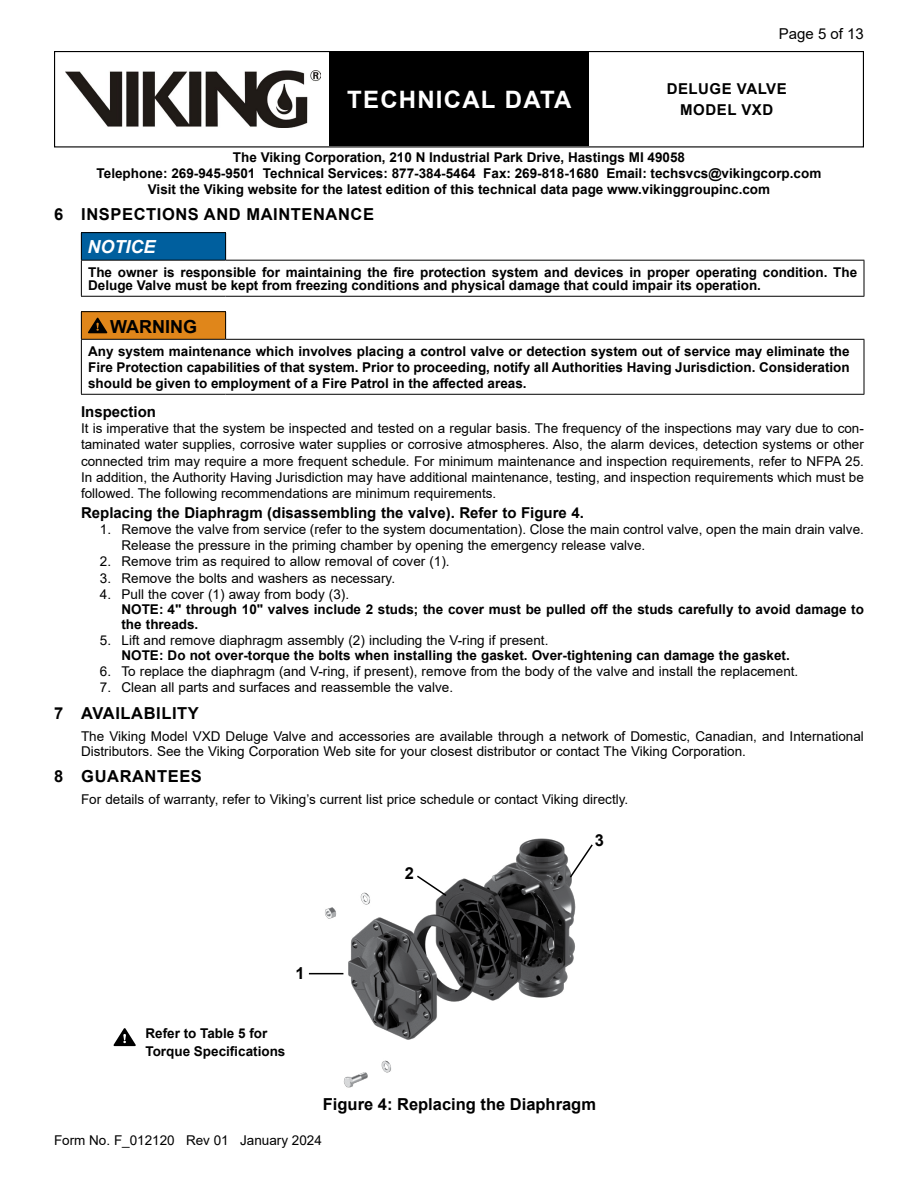
<style>
.page{position:relative;width:918px;height:1188px;background:#fff}
.page>*{position:absolute;margin:0;border:0;box-sizing:border-box;transform-origin:0 0}
.t1{font:700 24px "Arial";letter-spacing:.05em;color:#fff}
.t2{font:700 18px "Arial";color:#000}
.t3{font:italic 700 18px "Arial";color:#fff}
.t4{font:700 16.5px "Arial";letter-spacing:.035em;color:#000}
.t5{font:700 16.5px "Arial";color:#000}
.t6{font:700 15px "Arial";color:#000}
.t7{font:700 15px/21.3px "Arial";letter-spacing:.035em;color:#000;text-align:center}
.t8{font:15px "Arial";color:#000}
.t9{font:13.5px/16.2px "Arial";color:#000}
.t10{font:700 13.5px/16.2px "Arial";color:#000}
</style>
<div class="page">
<div style="left:54px;top:51px;width:810px;height:96px;border:1px solid #000"></div>
<div style="left:329px;top:52px;width:260px;height:94px;background:#000"></div>
<img style="left:65px;top:70px;width:256px;height:57px">
<div style="left:81px;top:233px;width:145px;height:27px;background:#005f9e"></div>
<hr style="left:81px;top:232px;width:145px;height:1px;background:#000">
<svg style="left:81px;top:233px;width:1px;height:27px"></svg>
<svg style="left:225px;top:233px;width:1px;height:27px"></svg>
<hr style="left:81px;top:260px;width:145px;height:1px;background:#000">
<hr style="left:81px;top:261px;width:1px;height:35px;background:#000">
<hr style="left:226px;top:260px;width:638px;height:1px;background:#000">
<hr style="left:864px;top:261px;width:1px;height:35px;background:#000">
<hr style="left:81px;top:296px;width:145px;height:1px;background:#000">
<hr style="left:226px;top:296px;width:638px;height:1px;background:#000">
<div style="left:81px;top:312px;width:145px;height:27px;background:#e0861a"></div>
<hr style="left:81px;top:311px;width:145px;height:1px;background:#000">
<svg style="left:81px;top:312px;width:1px;height:27px"></svg>
<svg style="left:225px;top:312px;width:1px;height:27px"></svg>
<hr style="left:81px;top:339px;width:145px;height:1px;background:#000">
<hr style="left:81px;top:340px;width:1px;height:54px;background:#000">
<hr style="left:226px;top:339px;width:638px;height:1px;background:#000">
<hr style="left:864px;top:340px;width:1px;height:54px;background:#000">
<hr style="left:81px;top:394px;width:145px;height:1px;background:#000">
<hr style="left:226px;top:394px;width:638px;height:1px;background:#000">
<svg style="left:88px;top:318px;width:19px;height:15px"></svg>
<img style="left:308px;top:838px;width:268px;height:250px">
<svg style="left:114px;top:1028px;width:22px;height:18px"></svg>
<hr style="left:309px;top:973px;width:34px;height:1px;background:#000">
<svg style="left:415px;top:874px;width:33px;height:24px"></svg>
<svg style="left:568px;top:843px;width:25px;height:36px"></svg>
<p class="t8" style="left:779px;top:23px;width:87px">Page 5 of 13</p>
<h1 class="t1" style="left:347px;top:83px;width:226px">TECHNICAL DATA</h1>
<p class="t7" style="left:667px;top:78px;width:122px">DELUGE VALVE<br>MODEL VXD</p>
<p class="t10" style="left:97px;top:149px;width:726px;text-align:center">The Viking Corporation, 210 N Industrial Park Drive, Hastings MI 49058<br>Telephone: 269-945-9501 Technical Services: 877-384-5464 Fax: 269-818-1680 Email: techsvcs@vikingcorp.com<br>Visit the Viking website for the latest edition of this technical data page www.vikinggroupinc.com</p>
<p class="t4" style="left:54px;top:202px;width:321px">6 INSPECTIONS AND MAINTENANCE</p>
<h2 class="t3" style="left:87px;top:235px;width:70px">NOTICE</h2>
<p class="t10" style="left:88px;top:265px;width:771px;line-height:13.5px">The owner is responsible for maintaining the fire protection system and devices in proper operating condition. The<br>Deluge Valve must be kept from freezing conditions and physical damage that could impair its operation.</p>
<h2 class="t2" style="left:110px;top:314px;width:88px">WARNING</h2>
<p class="t10" style="left:88px;top:343px;width:763px;text-align:justify">Any system maintenance which involves placing a control valve or detection system out of service may eliminate the Fire Protection capabilities of that system. Prior to proceeding, notify all Authorities Having Jurisdiction. Consideration should be given to employment of a Fire Patrol in the affected areas.</p>
<p class="t6" style="left:81px;top:401px;width:77px">Inspection</p>
<p class="t9" style="left:81px;top:420px;width:784px;text-align:justify">It is imperative that the system be inspected and tested on a regular basis. The frequency of the inspections may vary due to con&shy;taminated water supplies, corrosive water supplies or corrosive atmospheres. Also, the alarm devices, detection systems or other connected trim may require a more frequent schedule. For minimum maintenance and inspection requirements, refer to NFPA 25.<br>In addition, the Authority Having Jurisdiction may have additional maintenance, testing, and inspection requirements which must be followed. The following recommendations are minimum requirements.</p>
<p class="t6" style="left:81px;top:502px;width:505px">Replacing the Diaphragm (disassembling the valve). Refer to Figure 4.</p>
<p class="t9" style="left:122px;top:521px;width:744px;text-indent:-22px">1. Remove the valve from service (refer to the system documentation). Close the main control valve, open the main drain valve.<br>Release the pressure in the priming chamber by opening the emergency release valve.</p>
<p class="t9" style="left:100px;top:553px;width:351px">2. Remove trim as required to allow removal of cover (1).</p>
<p class="t9" style="left:100px;top:570px;width:297px">3. Remove the bolts and washers as necessary.</p>
<p class="t9" style="left:100px;top:586px;width:251px">4. Pull the cover (1) away from body (3).</p>
<p class="t10" style="left:122px;top:602px;width:744px;line-height:15px">NOTE: 4" through 10" valves include 2 studs; the cover must be pulled off the studs carefully to avoid damage to the threads.</p>
<p class="t9" style="left:100px;top:632px;width:450px">5. Lift and remove diaphragm assembly (2) including the V-ring if present.</p>
<p class="t10" style="left:122px;top:647px;width:670px">NOTE: Do not over-torque the bolts when installing the gasket. Over-tightening can damage the gasket.</p>
<p class="t9" style="left:100px;top:663px;width:700px">6. To replace the diaphragm (and V-ring, if present), remove from the body of the valve and install the replacement.</p>
<p class="t9" style="left:100px;top:679px;width:355px">7. Clean all parts and surfaces and reassemble the valve.</p>
<p class="t4" style="left:54px;top:701px;width:146px">7 AVAILABILITY</p>
<p class="t9" style="left:81px;top:728px;width:784px;line-height:15px">The Viking Model VXD Deluge Valve and accessories are available through a network of Domestic, Canadian, and International<br>Distributors. See the Viking Corporation Web site for your closest distributor or contact The Viking Corporation.</p>
<p class="t4" style="left:54px;top:765px;width:149px">8 GUARANTEES</p>
<p class="t9" style="left:81px;top:791px;width:549px">For details of warranty, refer to Viking’s current list price schedule or contact Viking directly.</p>
<p class="t4" style="left:405px;top:862px;width:11px">2</p>
<p class="t4" style="left:595px;top:828px;width:11px">3</p>
<p class="t4" style="left:296px;top:962px;width:11px">1</p>
<p class="t10" style="left:145px;top:1024px;width:142px;line-height:18px">Refer to Table 5 for<br>Torque Specifications</p>
<p class="t5" style="left:323px;top:1092px;width:275px">Figure 4: Replacing the Diaphragm</p>
<p class="t9" style="left:54px;top:1132px;width:269px">Form No. F_012120 Rev 01 January 2024</p>
</div>
